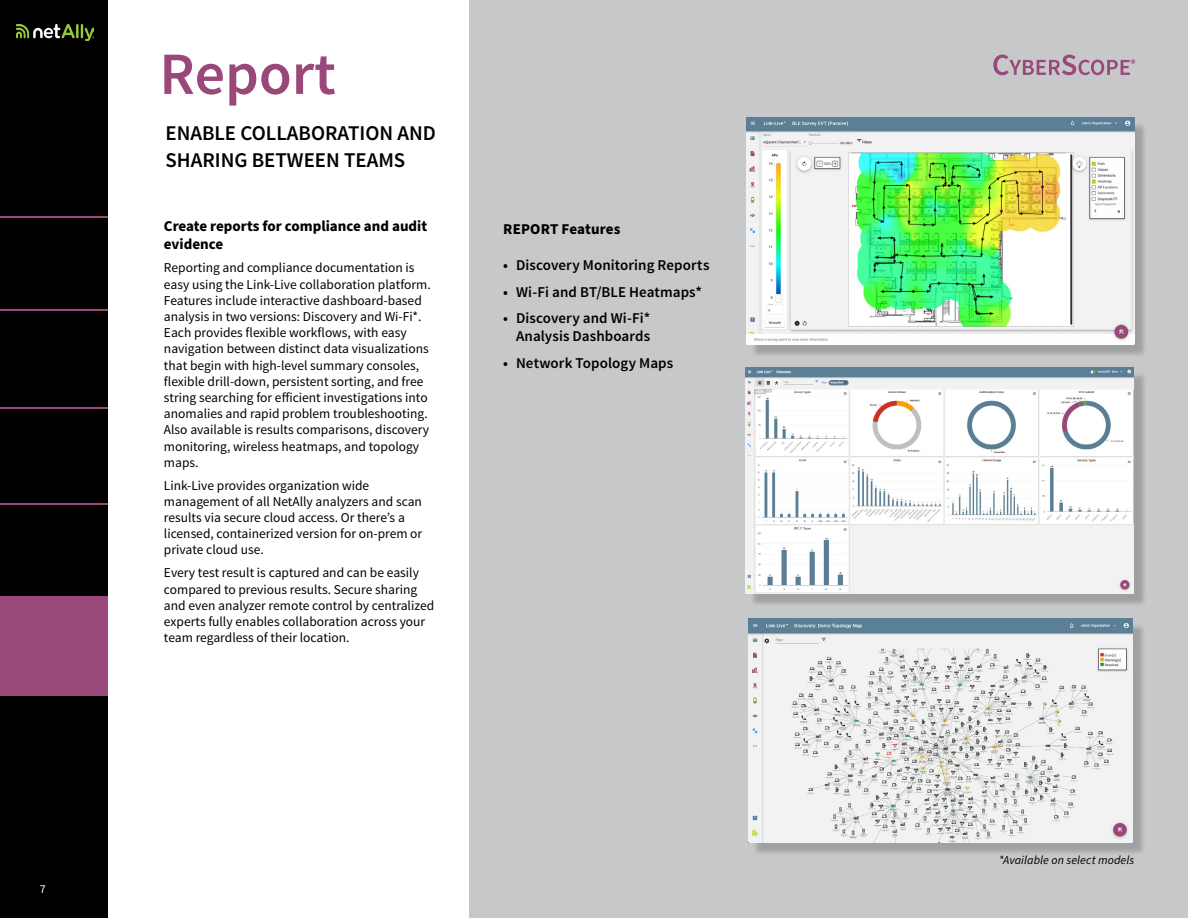
<style>
.page{position:relative;width:1188px;height:918px;background:#fff}
.page>*{position:absolute;margin:0;border:0;box-sizing:border-box;transform-origin:0 0}
.t1{font:600 60px "Source Sans Pro";color:#994879}
.t2{font:600 21px/27px "Source Sans Pro";color:#000}
.t3{font:600 15px/18px "Source Sans Pro";letter-spacing:.005em;color:#000;text-align:right}
.t4{font:700 15px/18px "Source Sans Pro";color:#000}
.t5{font:13.5px/16.2px "Source Sans Pro";color:#000}
.t6{font:italic 12px "Source Sans Pro";letter-spacing:.01em;color:#000}
.t7{font:12px "Source Sans Pro";color:#fff}
</style>
<div class="page">
<div style="left:470px;top:0;width:718px;height:918px;background:#c7c8ca"></div>
<div style="left:750px;top:122px;width:398px;height:236px;background:#000;opacity:.2"></div>
<img style="left:746px;top:118px;width:388px;height:226px">
<div style="left:753px;top:623px;width:393px;height:233px;background:#000;opacity:.2"></div>
<img style="left:748px;top:619px;width:384px;height:224px">
<div style="left:750px;top:372px;width:397px;height:235px;background:#000;opacity:.2"></div>
<img style="left:746px;top:368px;width:388px;height:226px">
<div style="left:1px;top:1px;width:106px;height:916px;background:#000"></div>
<div style="left:0;top:0;width:108px;height:918px;border:2px solid #000"></div>
<hr style="left:0;top:216px;width:108px;height:1px;background:#994879">
<hr style="left:0;top:310px;width:108px;height:1px;background:#994879">
<hr style="left:0;top:407px;width:108px;height:1px;background:#994879">
<hr style="left:0;top:504px;width:108px;height:1px;background:#994879">
<img style="left:16px;top:24px;width:78px;height:17px">
<div style="left:0;top:597px;width:108px;height:99px;background:#994879"></div>
<svg style="left:993px;top:55px;width:142px;height:20px"></svg>
<p class="t7" style="left:40px;top:882px;width:7px">7</p>
<h1 class="t1" style="left:159px;top:36px;width:178px">Report</h1>
<h2 class="t2" style="left:165px;top:120px;width:272px">ENABLE COLLABORATION AND<br>SHARING BETWEEN TEAMS</h2>
<p class="t4" style="left:164px;top:218px;width:265px">Create reports for compliance and audit evidence</p>
<p class="t5" style="left:164px;top:260px;width:268px">Reporting and compliance documentation is easy using the Link-Live collaboration platform.<br>Features include interactive dashboard-based analysis in two versions: Discovery and Wi-Fi*.<br>Each provides flexible workflows, with easy navigation between distinct data visualizations that begin with high-level summary consoles, flexible drill-down, persistent sorting, and free string searching for efficient investigations into anomalies and rapid problem troubleshooting.<br>Also available is results comparisons, discovery monitoring, wireless heatmaps, and topology maps.</p>
<p class="t5" style="left:164px;top:477px;width:260px">Link-Live provides organization wide management of all NetAlly analyzers and scan results via secure cloud access. Or there’s a licensed, containerized version for on-prem or private cloud use.</p>
<p class="t5" style="left:164px;top:565px;width:272px">Every test result is captured and can be easily compared to previous results. Secure sharing and even analyzer remote control by centralized experts fully enables collaboration across your team regardless of their location.</p>
<p class="t4" style="left:503px;top:220px;width:119px">REPORT Features</p>
<p class="t3" style="left:503px;top:256px;width:208px">• Discovery Monitoring Reports</p>
<p class="t3" style="left:503px;top:283px;width:200px">• Wi-Fi and BT/BLE Heatmaps*</p>
<p class="t3" style="left:503px;top:309px;width:149px">• Discovery and Wi-Fi*<br>Analysis Dashboards</p>
<p class="t3" style="left:503px;top:354px;width:172px">• Network Topology Maps</p>
<p class="t6" style="left:999px;top:852px;width:137px">*Available on select models</p>
</div>
